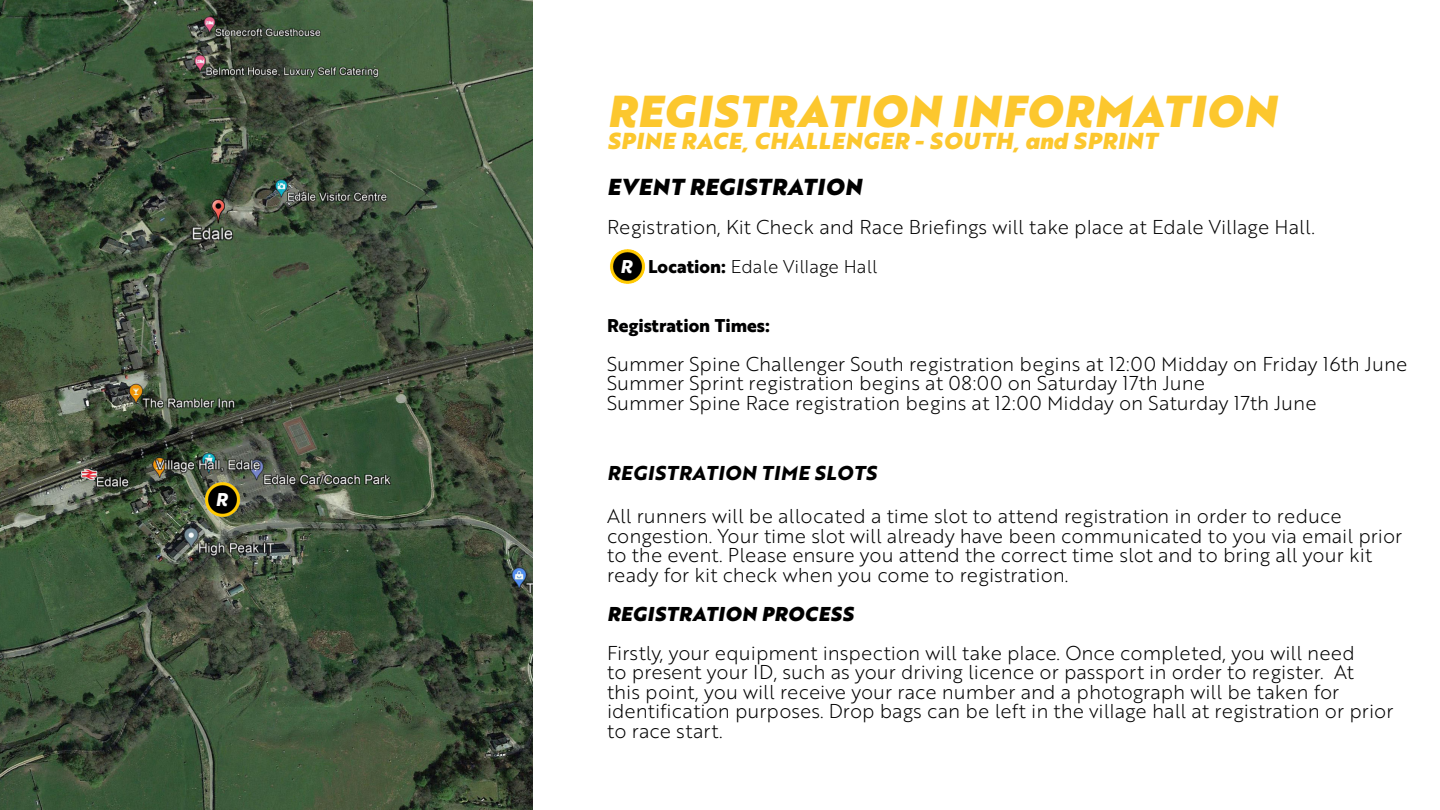
<style>
.page{position:relative;width:1440px;height:810px;background:#fff}
.page>*{position:absolute;margin:0;border:0;box-sizing:border-box;transform-origin:0 0}
.t1{font:43.5px "Brother 1816 Black Italic";letter-spacing:.04em;color:#fcc72e}
.t2{font:22.5px "Brother 1816 Black Italic";letter-spacing:.04em;color:#fcc72e}
.t3{font:22.5px "Brother 1816 Black Italic";letter-spacing:.04em;color:#000}
.t4{font:19.5px/19.5px "Brother 1816 Light";color:#000}
.t5{font:19.5px "Brother 1816 Light";color:#000001}
.t6{font:19.5px "Brother 1816 Extra Bold Italic";letter-spacing:.04em;color:#000}
.t7{font:19.5px "Brother 1816 Black Italic";letter-spacing:.04em;color:#000}
.t8{font:18px "Brother 1816 Light";color:#000001}
.t9{font:700 18px "Brother 1816 Extra";color:#000001}
.t10{font:18px "Brother 1816 Extra Bold Italic";color:#fff}
.s1{font-family:"Brother 1816 Extra";font-weight:700}
</style>
<div class="page">
<img style="left:0;top:0;width:532px;height:810px">
<img style="left:205px;top:482px;width:36px;height:36px">
<img style="left:610px;top:249px;width:35px;height:35px">
<p class="t10" style="left:215px;top:486px;width:13px">R</p>
<p class="t1" style="left:607px;top:78px;width:671px">REGISTRATION INFORMATION</p>
<p class="t2" style="left:607px;top:124px;width:552px">SPINE RACE, CHALLENGER - SOUTH, and SPRINT</p>
<p class="t3" style="left:607px;top:170px;width:256px">EVENT REGISTRATION</p>
<p class="t5" style="left:607px;top:213px;width:709px">Registration, Kit Check and Race Briefings will take place at Edale Village Hall.</p>
<p class="t8" style="left:648px;top:254px;width:231px"><span class="s1">Location:</span> Edale Village Hall</p>
<p class="t10" style="left:620px;top:252px;width:13px">R</p>
<p class="t9" style="left:607px;top:312px;width:164px">Registration Times:</p>
<p class="t5" style="left:607px;top:350px;width:802px">Summer Spine Challenger South registration begins at 12:00 Midday on Friday 16th June</p>
<p class="t5" style="left:607px;top:369px;width:600px">Summer Sprint registration begins at 08:00 on Saturday 17th June</p>
<p class="t5" style="left:607px;top:389px;width:711px">Summer Spine Race registration begins at 12:00 Midday on Saturday 17th June</p>
<p class="t6" style="left:607px;top:458px;width:271px">REGISTRATION TIME SLOTS</p>
<p class="t4" style="left:607px;top:506px;width:797px">All runners will be allocated a time slot to attend registration in order to reduce congestion. Your time slot will already have been communicated to you via email prior to the event. Please ensure you attend the correct time slot and to bring all your kit ready for kit check when you come to registration.</p>
<p class="t7" style="left:607px;top:599px;width:248px">REGISTRATION PROCESS</p>
<p class="t4" style="left:607px;top:642px;width:788px">Firstly, your equipment inspection will take place. Once completed, you will need<br>to present your ID, such as your driving licence or passport in order to register. At<br>this point, you will receive your race number and a photograph will be taken for identification purposes. Drop bags can be left in the village hall at registration or prior to race start.</p>
</div>
